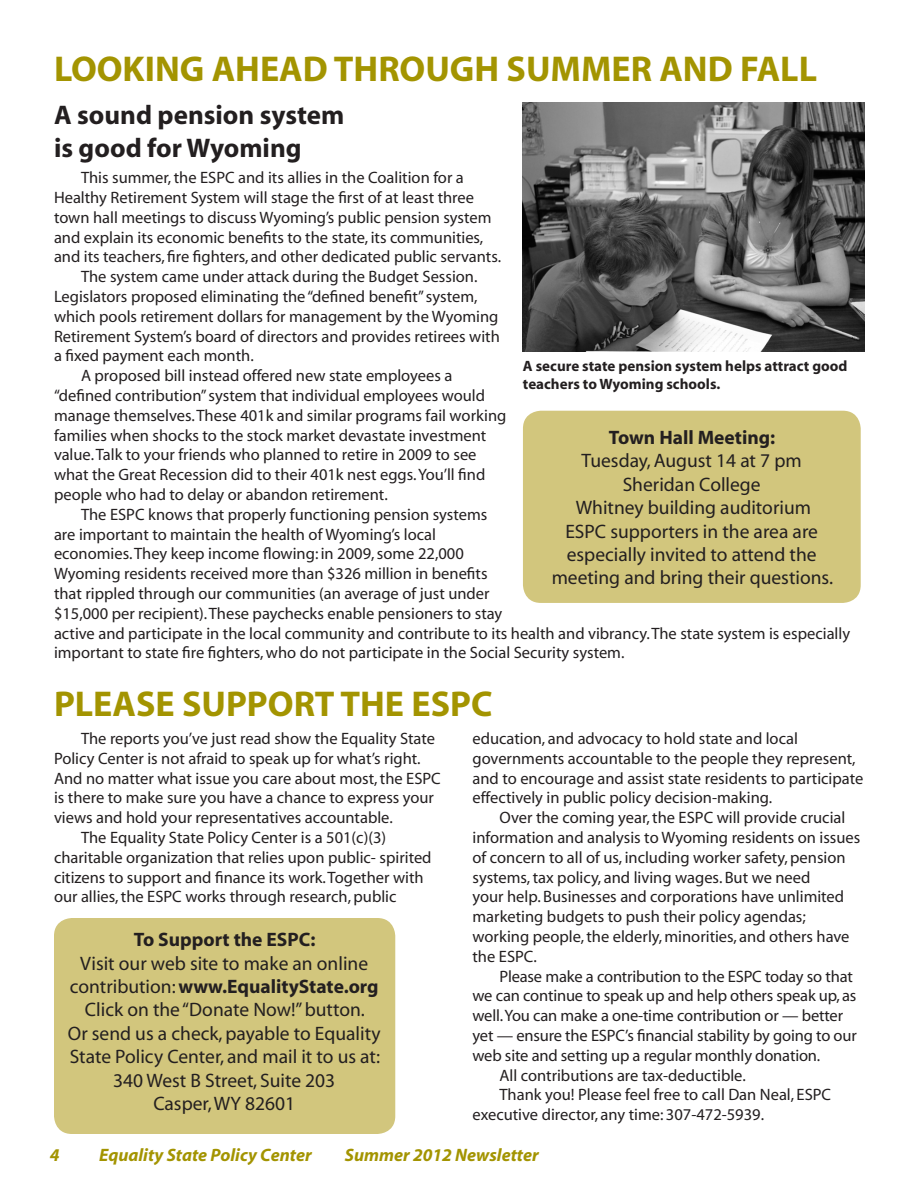
<style>
.page{position:relative;width:918px;height:1188px;background:#fff}
.page>*{position:absolute;margin:0;border:0;box-sizing:border-box;transform-origin:0 0}
.HeadIntroWords{font:700 36px "Myriad";color:#a39401}
.Head2ndpart{font:700 27px/32.4px "Myriad";color:#231f20}
.body{font:19.5px/23.4px "Myriad";color:#231f20;text-align:center}
.body-2{font:700 19.5px "Myriad";color:#231f20}
.t1{font:italic 700 18px "Myriad";color:#a39401}
.body-3{font:16.5px/19.8px "Myriad";color:#231f20}
.body-4{font:700 15px/18px "Myriad";color:#231f20}
.s1{font-weight:700}
</style>
<div class="page">
<div style="left:523px;top:411px;width:338px;height:192px;background:#d2c67d;border-radius:18px"></div>
<img style="left:523px;top:102px;width:341px;height:249px">
<div style="left:54px;top:918px;width:341px;height:216px;background:#d2c67d;border-radius:18px"></div>
<p class="HeadIntroWords" style="left:54px;top:50px;width:765px">LOOKING AHEAD THROUGH SUMMER AND FALL</p>
<p class="Head2ndpart" style="left:54px;top:100px;width:292px">A sound pension system is good for Wyoming</p>
<p class="body-3" style="left:54px;top:168px;width:449px;text-indent:27px">This summer, the ESPC and its allies in the Coalition for a Healthy Retirement System will stage the first of at least three town hall meetings to discuss Wyoming’s public pension system and explain its economic benefits to the state, its communities, and its teachers, fire fighters, and other dedicated public servants.</p>
<p class="body-3" style="left:54px;top:267px;width:447px;text-indent:27px">The system came under attack during the Budget Session.<br>Legislators proposed eliminating the “defined benefit” system, which pools retirement dollars for management by the Wyoming Retirement System’s board of directors and provides retirees with a fixed payment each month.</p>
<p class="body-3" style="left:54px;top:366px;width:454px;text-indent:27px">A proposed bill instead offered new state employees a “defined contribution” system that individual employees would manage themselves. These 401k and similar programs fail working families when shocks to the stock market devastate investment value. Talk to your friends who planned to retire in 2009 to see what the Great Recession did to their 401k nest eggs. You’ll find people who had to delay or abandon retirement.</p>
<p class="body-3" style="left:54px;top:505px;width:798px;text-indent:27px">The ESPC knows that properly functioning pension systems<br>are important to maintain the health of Wyoming’s local<br>economies. They keep income flowing: in 2009, some 22,000<br>Wyoming residents received more than $326 million in benefits<br>that rippled through our communities (an average of just under<br>$15,000 per recipient). These paychecks enable pensioners to stay<br>active and participate in the local community and contribute to its health and vibrancy. The state system is especially important to state fire fighters, who do not participate in the Social Security system.</p>
<p class="HeadIntroWords" style="left:54px;top:685px;width:440px">PLEASE SUPPORT THE ESPC</p>
<p class="body-4" style="left:523px;top:358px;width:326px">A secure state pension system helps attract good teachers to Wyoming schools.</p>
<p class="body-2" style="left:609px;top:427px;width:168px">Town Hall Meeting:</p>
<p class="body" style="left:582px;top:450px;width:222px">Tuesday, August 14 at 7 pm</p>
<p class="body" style="left:623px;top:473px;width:139px">Sheridan College</p>
<p class="body" style="left:576px;top:497px;width:237px">Whitney building auditorium</p>
<p class="body" style="left:552px;top:520px;width:283px">ESPC supporters in the area are especially invited to attend the meeting and bring their questions.</p>
<p class="body-3" style="left:54px;top:729px;width:388px;text-indent:27px">The reports you’ve just read show the Equality State Policy Center is not afraid to speak up for what’s right.<br>And no matter what issue you care about most, the ESPC is there to make sure you have a chance to express your views and hold your representatives accountable.</p>
<p class="body-3" style="left:54px;top:828px;width:379px;text-indent:27px">The Equality State Policy Center is a 501(c)(3) charitable organization that relies upon public- spirited citizens to support and finance its work. Together with our allies, the ESPC works through research, public</p>
<p class="body-2" style="left:134px;top:930px;width:183px">To Support the ESPC:</p>
<p class="body" style="left:70px;top:952px;width:310px">Visit our web site to make an online contribution: <span class="s1">www.EqualityState.org<br></span>Click on the “Donate Now!” button.</p>
<p class="body" style="left:68px;top:1022px;width:314px;text-align:left">Or send us a check, payable to Equality<br>State Policy Center, and mail it to us at:</p>
<p class="body" style="left:113px;top:1069px;width:224px">340 West B Street, Suite 203</p>
<p class="body" style="left:153px;top:1093px;width:143px">Casper, WY 82601</p>
<p class="body-3" style="left:472px;top:729px;width:392px">education, and advocacy to hold state and local governments accountable to the people they represent, and to encourage and assist state residents to participate effectively in public policy decision-making.</p>
<p class="body-3" style="left:472px;top:809px;width:389px;text-indent:27px">Over the coming year, the ESPC will provide crucial information and analysis to Wyoming residents on issues of concern to all of us, including worker safety, pension systems, tax policy, and living wages. But we need<br>your help. Businesses and corporations have unlimited marketing budgets to push their policy agendas; working people, the elderly, minorities, and others have the ESPC.</p>
<p class="body-3" style="left:472px;top:967px;width:386px;text-indent:27px">Please make a contribution to the ESPC today so that we can continue to speak up and help others speak up, as well. You can make a one-time contribution or — better yet — ensure the ESPC’s financial stability by going to our web site and setting up a regular monthly donation.</p>
<p class="body-3" style="left:500px;top:1066px;width:248px">All contributions are tax-deductible.</p>
<p class="body-3" style="left:472px;top:1086px;width:360px;text-indent:27px">Thank you! Please feel free to call Dan Neal, ESPC executive director, any time: 307-472-5939.</p>
<p class="t1" style="left:50px;top:1146px;width:11px">4</p>
<p class="t1" style="left:99px;top:1146px;width:214px">Equality State Policy Center</p>
<p class="t1" style="left:345px;top:1146px;width:196px">Summer 2012 Newsletter</p>
</div>
